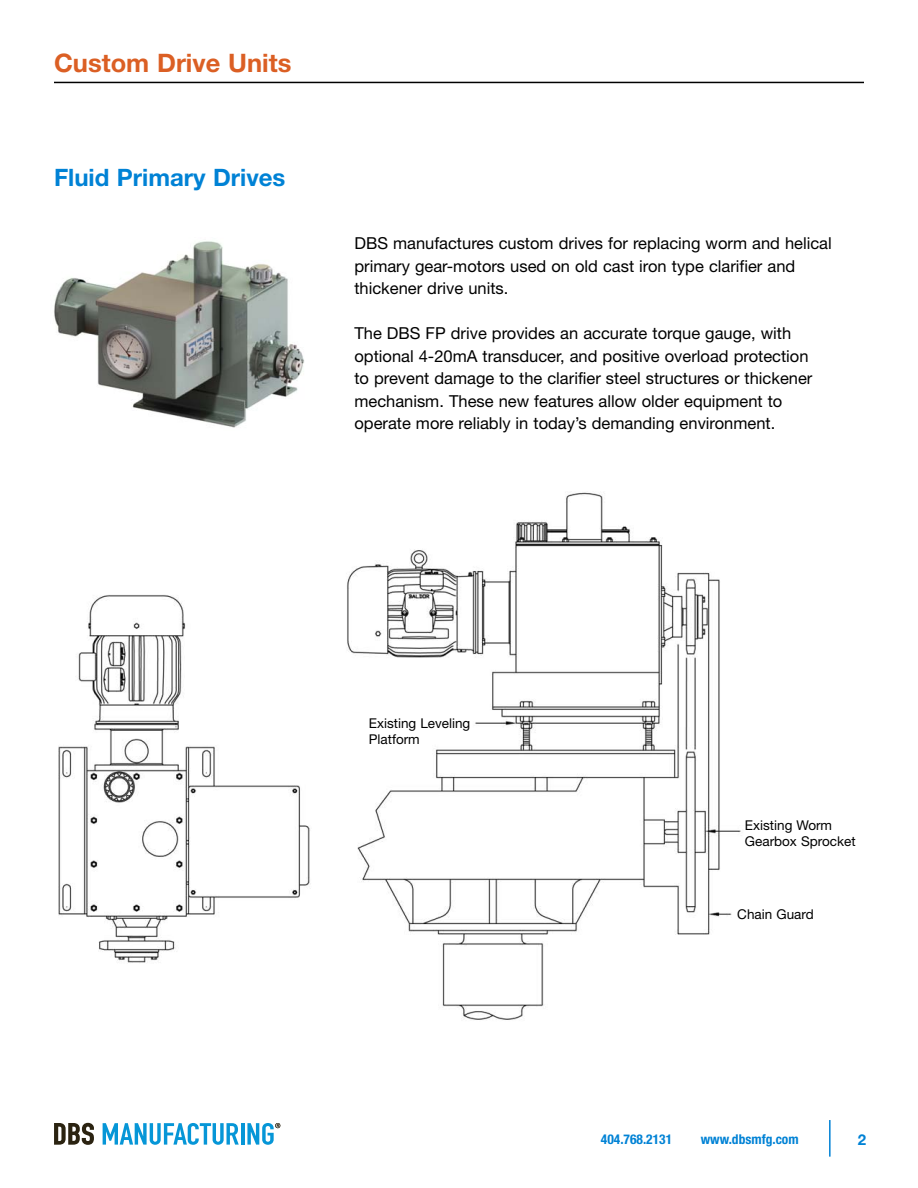
<style>
.page{position:relative;width:918px;height:1188px;background:#fff}
.page>*{position:absolute;margin:0;border:0;box-sizing:border-box;transform-origin:0 0}
.t1{font:700 25.5px "Helvetica Neue";color:#db5f24}
.t2{font:700 24px "Helvetica Neue";color:#0082d5}
.t3{font:16.5px/22.5px "Helvetica Neue";color:#000}
.t4{font:700 15px "Helvetica Neue";color:#0082d5}
.t5{font:13.5px/16.2px "Helvetica Neue";color:#000}
.t6{font:700 condensed 13.5px "Helvetica Neue";color:#0082d5}
</style>
<div class="page">
<img style="left:58px;top:492px;width:683px;height:528px">
<img style="left:54px;top:241px;width:250px;height:187px">
<hr style="left:54px;top:82px;width:810px;height:1px;background:#000">
<hr style="left:829px;top:1120px;width:2px;height:37px;background:#0082d5">
<svg style="left:54px;top:1123px;width:40px;height:22px"></svg>
<svg style="left:103px;top:1123px;width:136px;height:22px"></svg>
<hr style="left:241px;top:1123px;width:3px;height:22px;background:#0696d7">
<svg style="left:247px;top:1123px;width:33px;height:22px"></svg>
<h1 class="t1" style="left:54px;top:54px;width:239px">Custom Drive Units</h1>
<h2 class="t2" style="left:54px;top:169px;width:233px">Fluid Primary Drives</h2>
<p class="t3" style="left:354px;top:234px;width:479px">DBS manufactures custom drives for replacing worm and helical primary gear-motors used on old cast iron type clarifier and thickener drive units.</p>
<p class="t3" style="left:354px;top:324px;width:460px">The DBS FP drive provides an accurate torque gauge, with optional 4-20mA transducer, and positive overload protection to prevent damage to the clarifier steel structures or thickener mechanism. These new features allow older equipment to operate more reliably in today’s demanding environment.</p>
<p class="t5" style="left:369px;top:716px;width:103px">Existing Leveling<br>Platform</p>
<p class="t5" style="left:745px;top:818px;width:112px">Existing Worm<br>Gearbox Sprocket</p>
<p class="t5" style="left:737px;top:908px;width:78px">Chain Guard</p>
<p class="t6" style="left:601px;top:1131px;width:73px">404.768.2131</p>
<p class="t6" style="left:701px;top:1131px;width:99px">www.dbsmfg.com</p>
<p class="t4" style="left:858px;top:1134px;width:10px">2</p>
</div>
